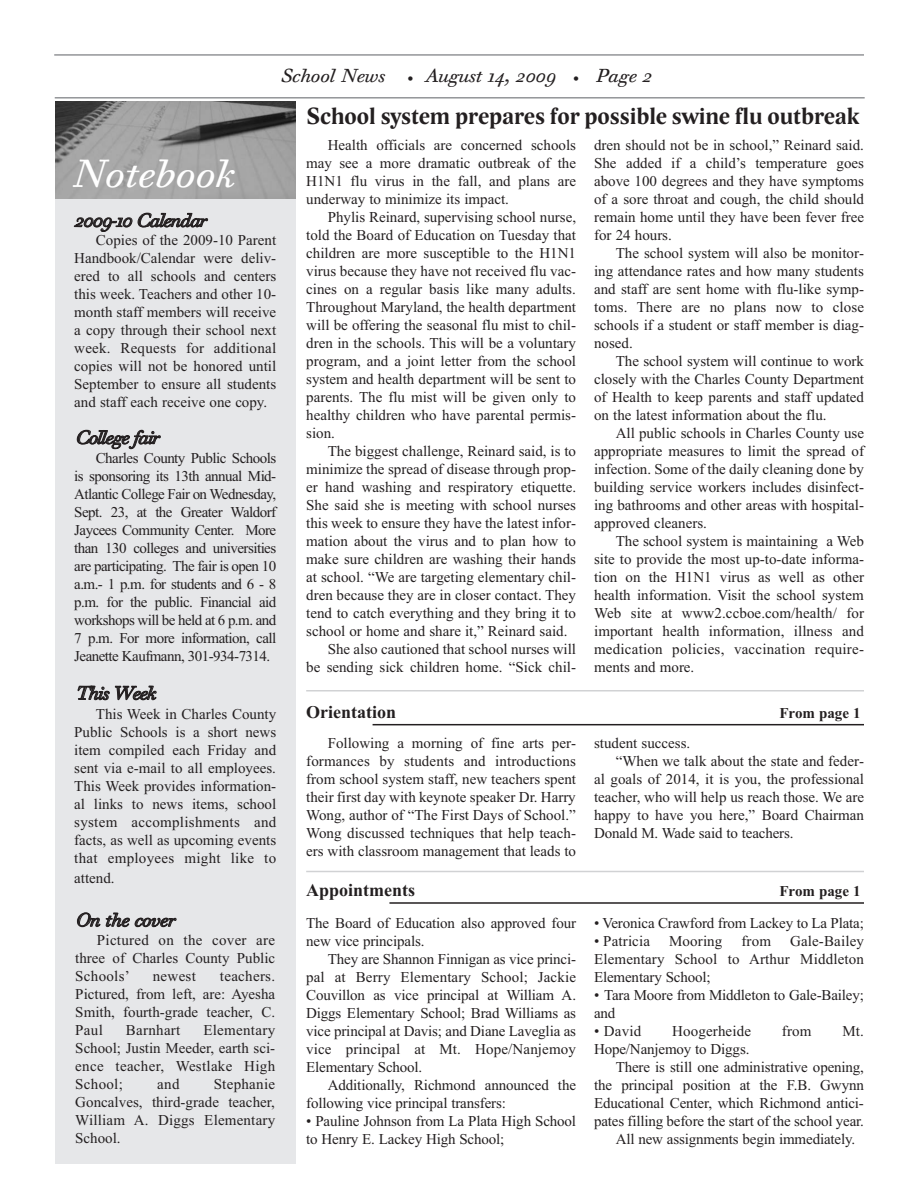
<style>
.page{position:relative;width:918px;height:1188px;background:#fff}
.page>*{position:absolute;margin:0;border:0;box-sizing:border-box;transform-origin:0 0}
.t1{font:italic 37.5px "Walbaum Text OT";color:#fff}
.t2{font:700 24px "Lido STFCE";color:#231f20}
.t3{font:italic 18px "Walbaum Text OT";color:#231f20}
.t4{font:italic 18px "Walbaum Text OT";letter-spacing:-.035em;color:#231f20}
.t5{font:700 18px "Times New Roman";color:#231f20}
.t6{font:italic 18px "Walbaum Text OT";letter-spacing:-.06em;color:#231f20}
.t7{font:italic 18px "Walbaum Text OT";letter-spacing:-.055em;color:#231f20}
.t8{font:15px/18px "Times New Roman";color:#231f20;text-align:justify}
.t9{font:700 15px "Times New Roman";color:#231f20}
.t10{font:15px "Times New Roman";letter-spacing:.02em;color:#231f20}
.s1{font-size:10.5px}
</style>
<div class="page">
<hr style="left:54px;top:54px;width:810px;height:2px;background:#939598">
<hr style="left:55px;top:97px;width:810px;height:2px;background:#939598">
<div style="left:55px;top:135px;width:241px;height:1029px;background:#e6e7e9"></div>
<img style="left:55px;top:102px;width:240px;height:96px">
<hr style="left:389px;top:902px;width:475px;height:2px;background:#231f20">
<hr style="left:306px;top:871px;width:558px;height:1px;background:#d1d2d4">
<hr style="left:306px;top:690px;width:558px;height:2px;background:#d1d2d4">
<hr style="left:373px;top:724px;width:491px;height:1px;background:#231f20">
<p class="t3" style="left:281px;top:70px;width:106px">School News</p>
<p class="t3" style="left:408px;top:70px;width:246px"><span class="s1">•</span> August 14, 2009 <span class="s1">•</span> Page 2</p>
<h1 class="t1" style="left:72px;top:160px;width:164px">Notebook</h1>
<p class="t4" style="left:75px;top:214px;width:134px">2009-10 Calendar</p>
<p class="t8" style="left:74px;top:231px;width:204px;text-indent:22px">Copies of the 2009-10 Parent Handbook/Calendar were deliv&shy;ered to all schools and centers this week. Teachers and other 10- month staff members will receive a copy through their school next week. Requests for additional copies will not be honored until September to ensure all students and staff each receive one copy.</p>
<p class="t6" style="left:76px;top:431px;width:85px">College fair</p>
<p class="t8" style="left:74px;top:449px;width:204px;text-indent:22px">Charles County Public Schools is sponsoring its 13th annual Mid-Atlantic College Fair on Wednesday, Sept. 23, at the Greater Waldorf Jaycees Community Center. More than 130 colleges and universities are participating. The fair is open 10 a.m.- 1 p.m. for students and 6 - 8 p.m. for the public. Financial aid workshops will be held at 6 p.m. and 7 p.m. For more information, call Jeanette Kaufmann, 301-934-7314.</p>
<p class="t7" style="left:76px;top:687px;width:82px">This Week</p>
<p class="t8" style="left:74px;top:704px;width:204px;text-indent:22px">This Week in Charles County Public Schools is a short news item compiled each Friday and sent via e-mail to all employees.<br>This Week provides information&shy;al links to news items, school system accomplishments and facts, as well as upcoming events that employees might like to</p>
<p class="t8" style="left:74px;top:869px;width:42px">attend.</p>
<p class="t4" style="left:76px;top:914px;width:101px">On the cover</p>
<p class="t8" style="left:75px;top:931px;width:201px;text-indent:22px">Pictured on the cover are three of Charles County Public Schools’</p>
<p class="t8" style="left:75px;top:967px;width:201px;text-indent:145px">teachers.<br>Pictured, from left, are: Ayesha Smith, fourth-grade teacher, C.<br>Paul</p>
<p class="t8" style="left:153px;top:967px;width:45px">newest</p>
<p class="t8" style="left:75px;top:1021px;width:201px;text-indent:128px">Elementary School; Justin Meeder, earth sci&shy;ence teacher, Westlake High School;</p>
<p class="t10" style="left:126px;top:1021px;width:56px">Barnhart</p>
<p class="t8" style="left:75px;top:1075px;width:201px;text-indent:139px">Stephanie Goncalves, third-grade teacher, William A. Diggs Elementary School.</p>
<p class="t8" style="left:157px;top:1075px;width:24px">and</p>
<h2 class="t2" style="left:306px;top:102px;width:555px">School system prepares for possible swine flu outbreak</h2>
<p class="t8" style="left:306px;top:135px;width:271px;text-indent:22px">Health officials are concerned schools may see a more dramatic outbreak of the H1N1 flu virus in the fall, and plans are underway to minimize its impact.</p>
<p class="t8" style="left:306px;top:207px;width:271px;text-indent:22px">Phylis Reinard, supervising school nurse, told the Board of Education on Tuesday that children are more susceptible to the H1N1 virus because they have not received flu vac&shy;cines on a regular basis like many adults.<br>Throughout Maryland, the health department will be offering the seasonal flu mist to chil&shy;dren in the schools. This will be a voluntary program, and a joint letter from the school system and health department will be sent to parents. The flu mist will be given only to healthy children who have parental permis&shy;sion.</p>
<p class="t8" style="left:328px;top:441px;width:250px">The biggest challenge, Reinard said, is to</p>
<p class="t8" style="left:306px;top:459px;width:271px">minimize the spread of disease through prop-</p>
<p class="t8" style="left:306px;top:477px;width:271px">er hand washing and respiratory etiquette.</p>
<p class="t8" style="left:306px;top:495px;width:271px">She said she is meeting with school nurses</p>
<p class="t8" style="left:306px;top:513px;width:271px">this week to ensure they have the latest infor-</p>
<p class="t8" style="left:306px;top:531px;width:271px">mation about the virus and to plan how to</p>
<p class="t8" style="left:306px;top:549px;width:271px">make sure children are washing their hands</p>
<p class="t8" style="left:306px;top:567px;width:271px">at school. “We are targeting elementary chil-</p>
<p class="t8" style="left:306px;top:585px;width:271px">dren because they are in closer contact. They</p>
<p class="t8" style="left:306px;top:603px;width:271px">tend to catch everything and they bring it to</p>
<p class="t8" style="left:306px;top:621px;width:263px">school or home and share it,” Reinard said.</p>
<p class="t8" style="left:328px;top:639px;width:250px">She also cautioned that school nurses will</p>
<p class="t8" style="left:306px;top:657px;width:271px">be sending sick children home. “Sick chil-</p>
<p class="t8" style="left:594px;top:135px;width:271px">dren should not be in school,” Reinard said.<br>She added if a child’s temperature goes above 100 degrees and they have symptoms of a sore throat and cough, the child should remain home until they have been fever free for 24 hours.</p>
<p class="t8" style="left:594px;top:243px;width:271px;text-indent:22px">The school system will also be monitor&shy;ing attendance rates and how many students and staff are sent home with flu-like symp&shy;toms. There are no plans now to close schools if a student or staff member is diag&shy;nosed.</p>
<p class="t8" style="left:594px;top:351px;width:271px;text-indent:22px">The school system will continue to work closely with the Charles County Department of Health to keep parents and staff updated on the latest information about the flu.</p>
<p class="t8" style="left:594px;top:423px;width:271px;text-indent:22px">All public schools in Charles County use appropriate measures to limit the spread of infection. Some of the daily cleaning done by building service workers includes disinfect&shy;ing bathrooms and other areas with hospital&shy;approved cleaners.</p>
<p class="t8" style="left:594px;top:531px;width:271px;text-indent:22px">The school system is maintaining a Web site to provide the most up-to-date informa&shy;tion on the H1N1 virus as well as other health information. Visit the school system Web site at www2.ccboe.com/health/ for important health information, illness and medication policies, vaccination require&shy;ments and more.</p>
<p class="t5" style="left:306px;top:701px;width:91px">Orientation</p>
<p class="t9" style="left:779px;top:704px;width:83px">From page 1</p>
<p class="t8" style="left:306px;top:734px;width:271px;text-indent:22px">Following a morning of fine arts per&shy;formances by students and introductions from school system staff, new teachers spent their first day with keynote speaker Dr. Harry Wong, author of “The First Days of School.” Wong discussed techniques that help teach&shy;ers with classroom management that leads to</p>
<p class="t8" style="left:594px;top:734px;width:98px">student success.</p>
<p class="t8" style="left:616px;top:752px;width:250px">“When we talk about the state and feder-</p>
<p class="t8" style="left:594px;top:770px;width:271px">al goals of 2014, it is you, the professional</p>
<p class="t8" style="left:594px;top:788px;width:271px">teacher, who will help us reach those. We are</p>
<p class="t8" style="left:594px;top:806px;width:271px">happy to have you here,” Board Chairman</p>
<p class="t8" style="left:594px;top:824px;width:201px">Donald M. Wade said to teachers.</p>
<p class="t5" style="left:306px;top:879px;width:111px">Appointments</p>
<p class="t9" style="left:779px;top:882px;width:83px">From page 1</p>
<p class="t8" style="left:306px;top:914px;width:271px">The Board of Education also approved four new vice principals.</p>
<p class="t8" style="left:306px;top:950px;width:271px;text-indent:22px">They are Shannon Finnigan as vice princi&shy;pal at Berry Elementary School; Jackie Couvillon as vice principal at William A.<br>Diggs Elementary School; Brad Williams as vice principal at Davis; and Diane Laveglia as vice principal at Mt. Hope/Nanjemoy Elementary School.</p>
<p class="t8" style="left:306px;top:1076px;width:271px;text-indent:22px">Additionally, Richmond announced the following vice principal transfers:</p>
<p class="t8" style="left:306px;top:1112px;width:271px">• Pauline Johnson from La Plata High School to Henry E. Lackey High School;</p>
<p class="t8" style="left:594px;top:914px;width:271px">• Veronica Crawford from Lackey to La Plata;</p>
<p class="t8" style="left:594px;top:932px;width:58px">• Patricia</p>
<p class="t8" style="left:669px;top:932px;width:55px">Mooring</p>
<p class="t8" style="left:741px;top:932px;width:31px">from</p>
<p class="t8" style="left:594px;top:932px;width:271px;text-indent:196px">Gale-Bailey Elementary School to Arthur Middleton Elementary School;</p>
<p class="t8" style="left:594px;top:986px;width:271px">• Tara Moore from Middleton to Gale-Bailey; and</p>
<p class="t8" style="left:594px;top:1022px;width:49px">• David</p>
<p class="t8" style="left:672px;top:1022px;width:80px">Hoogerheide</p>
<p class="t8" style="left:782px;top:1022px;width:31px">from</p>
<p class="t8" style="left:842px;top:1022px;width:23px">Mt.</p>
<p class="t8" style="left:594px;top:1040px;width:157px">Hope/Nanjemoy to Diggs.</p>
<p class="t8" style="left:616px;top:1058px;width:250px">There is still one administrative opening,</p>
<p class="t8" style="left:594px;top:1076px;width:271px">the principal position at the F.B. Gwynn</p>
<p class="t8" style="left:594px;top:1094px;width:271px">Educational Center, which Richmond antici-</p>
<p class="t8" style="left:594px;top:1112px;width:271px">pates filling before the start of the school year.</p>
<p class="t8" style="left:616px;top:1130px;width:241px">All new assignments begin immediately.</p>
</div>
